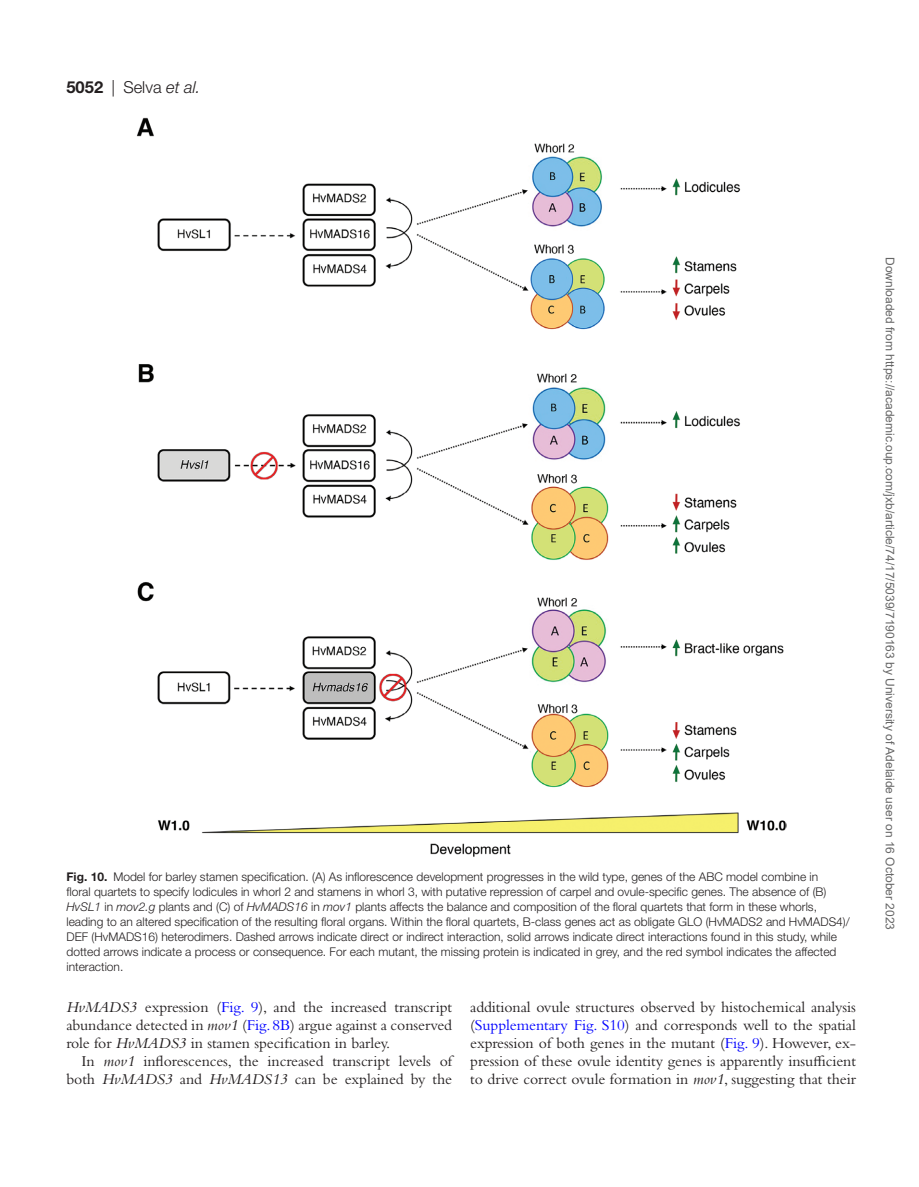
<style>
.page{position:relative;width:919px;height:1187px;background:#fff}
.page>*{position:absolute;margin:0;border:0;box-sizing:border-box;transform-origin:0 0}
.t1{font:300 16.5px "Helvetica Neue LT Std";color:#231f20}
.t2{font:15.75px/18px "Bembo Std";letter-spacing:-.005em;color:#231f20;text-align:justify}
.t3{font:300 12px/15px "Helvetica Neue LT Std";color:#231f20}
.t4{font:12px "Arial";color:#666}
.s1{font-weight:700}
.s2{font-style:italic}
.s3{color:#00f}
</style>
<div class="page">
<img style="left:137px;top:117px;width:649px;height:740px">
<h1 class="t1" style="left:66px;top:77px;width:135px"><span class="s1">5052</span> | Selva <span class="s2">et al.</span></h1>
<p class="t3" style="left:66px;top:869px;width:784px"><span class="s1">Fig. 10.</span> Model for barley stamen specification. (A) As inflorescence development progresses in the wild type, genes of the ABC model combine in<br>floral quartets to specify lodicules in whorl 2 and stamens in whorl 3, with putative repression of carpel and ovule-specific genes. The absence of (B)<br><span class="s2">HvSL1</span> in <span class="s2">mov2.g</span> plants and (C) of <span class="s2">HvMADS16</span> in <span class="s2">mov1</span> plants affects the balance and composition of the floral quartets that form in these whorls, leading to an altered specification of the resulting floral organs. Within the floral quartets, B-class genes act as obligate GLO (HvMADS2 and HvMADS4)/ DEF (HvMADS16) heterodimers. Dashed arrows indicate direct or indirect interaction, solid arrows indicate direct interactions found in this study, while dotted arrows indicate a process or consequence. For each mutant, the missing protein is indicated in grey, and the red symbol indicates the affected interaction.</p>
<h2 class="t2" style="left:66px;top:997px;width:387px"><span class="s2">HvMADS3</span> expression (<span class="s3">Fig. 9</span>), and the increased transcript abundance detected in <span class="s2">mov1</span> (<span class="s3">Fig. 8B</span>) argue against a conserved role for <span class="s2">HvMADS3</span> in stamen specification in barley.</h2>
<h2 class="t2" style="left:66px;top:1051px;width:387px;text-align:right">In <span class="s2">mov1</span> inflorescences, the increased transcript levels of both <span class="s2">HvMADS3</span> and <span class="s2">HvMADS13</span> can be explained by the</h2>
<p class="t2" style="left:470px;top:997px;width:387px">additional ovule structures observed by histochemical analysis (<span class="s3">Supplementary Fig. S10</span>) and corresponds well to the spatial expression of both genes in the mutant (<span class="s3">Fig. 9</span>). However, ex&shy;pression of these ovule identity genes is apparently insufficient to drive correct ovule formation in <span class="s2">mov1</span>, suggesting that their</p>
<p class="t4" style="left:894px;top:257px;width:674px;rotate:90deg">Downloaded from https://academic.oup.com/jxb/article/74/17/5039/7190163 by University of Adelaide user on 16 October 2023</p>
</div>
